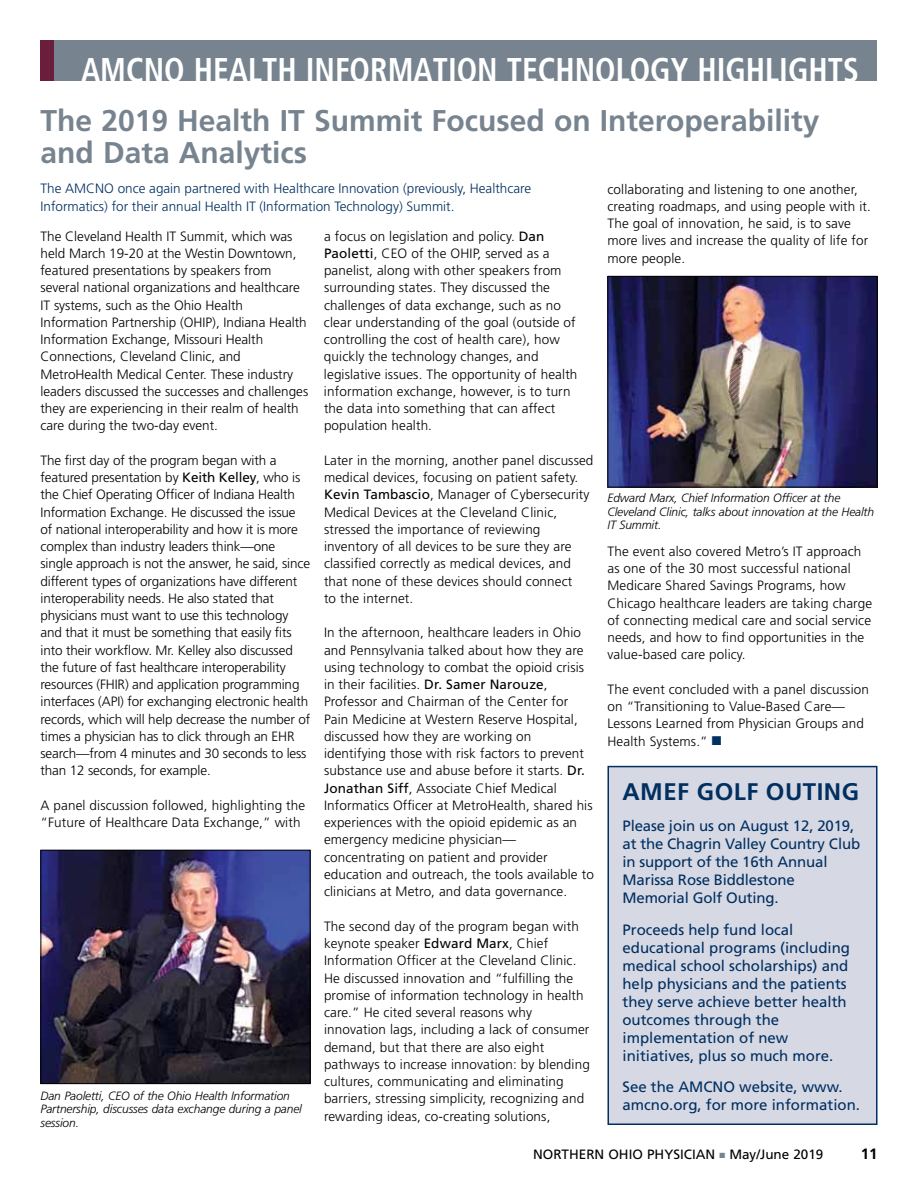
<style>
.page{position:relative;width:918px;height:1188px;background:#fff}
.page>*{position:absolute;margin:0;border:0;box-sizing:border-box;transform-origin:0 0}
.t1{font:700 condensed 34.35px "Frutiger";color:#fff;scale:.92 1}
.t2{font:700 30px/31.5px "Frutiger";color:#77848f}
.t3{font:700 24px "Frutiger";letter-spacing:.02em;color:#002f60}
.t4{font:15px/18px "Frutiger";color:#002f60}
.t5{font:700 15px "Frutiger";color:#000}
.t6{font:300 13.5px/17.2px "Frutiger";letter-spacing:.01em;color:#000}
.t7{font:300 13.5px/17.2px "Frutiger";letter-spacing:-.01em;color:#000}
.t8{font:300 13.5px/17.2px "Frutiger";color:#002f60}
.t9{font:13.5px "Frutiger";color:#000}
.t10{font:italic 300 12px/13.5px "Frutiger";letter-spacing:-.01em;color:#000}
.s1{font-weight:400}
.s2{color:#002f60}
.s3{color:#77848f}
</style>
<div class="page">
<div style="left:40px;top:40px;width:838px;height:41px;background:#77848f"></div>
<div style="left:40px;top:40px;width:14px;height:41px;background:#6b1d3c"></div>
<img style="left:610px;top:278px;width:266px;height:207px">
<div style="left:608px;top:276px;width:270px;height:211px;border:1px solid #000"></div>
<img style="left:42px;top:852px;width:266px;height:230px">
<div style="left:40px;top:850px;width:270px;height:234px;border:1px solid #000"></div>
<div style="left:608px;top:767px;width:269px;height:357px;background:#d6d8e4"></div>
<div style="left:608px;top:766px;width:270px;height:359px;border:2px solid #002f60"></div>
<h1 class="t1" style="left:81px;top:50px;width:847px">AMCNO HEALTH INFORMATION TECHNOLOGY HIGHLIGHTS</h1>
<h2 class="t2" style="left:40px;top:105px;width:780px">The 2019 Health IT Summit Focused on Interoperability and Data Analytics</h2>
<p class="t8" style="left:40px;top:180px;width:492px">The AMCNO once again partnered with Healthcare Innovation (previously, Healthcare<br>Informatics) for their annual Health IT (Information Technology) Summit.</p>
<p class="t6" style="left:40px;top:227px;width:269px">The Cleveland Health IT Summit, which was held March 19-20 at the Westin Downtown, featured presentations by speakers from several national organizations and healthcare IT systems, such as the Ohio Health Information Partnership (OHIP), Indiana Health Information Exchange, Missouri Health Connections, Cleveland Clinic, and MetroHealth Medical Center. These industry leaders discussed the successes and challenges they are experiencing in their realm of health care during the two-day event.</p>
<p class="t7" style="left:40px;top:451px;width:271px">The first day of the program began with a featured presentation by <span class="s1">Keith Kelley</span>, who is the Chief Operating Officer of Indiana Health Information Exchange. He discussed the issue of national interoperability and how it is more complex than industry leaders think—one single approach is not the answer, he said, since different types of organizations have different interoperability needs. He also stated that physicians must want to use this technology and that it must be something that easily fits into their workflow. Mr. Kelley also discussed the future of fast healthcare interoperability resources (FHIR) and application programming interfaces (API) for exchanging electronic health records, which will help decrease the number of times a physician has to click through an EHR search—from 4 minutes and 30 seconds to less than 12 seconds, for example.</p>
<p class="t6" style="left:40px;top:797px;width:266px">A panel discussion followed, highlighting the “Future of Healthcare Data Exchange,” with</p>
<p class="t6" style="left:608px;top:180px;width:265px">collaborating and listening to one another, creating roadmaps, and using people with it.<br>The goal of innovation, he said, is to save more lives and increase the quality of life for more people.</p>
<p class="t6" style="left:324px;top:227px;width:255px">a focus on legislation and policy. <span class="s1">Dan Paoletti</span>, CEO of the OHIP, served as a panelist, along with other speakers from surrounding states. They discussed the challenges of data exchange, such as no clear understanding of the goal (outside of controlling the cost of health care), how quickly the technology changes, and legislative issues. The opportunity of health information exchange, however, is to turn the data into something that can affect population health.</p>
<p class="t6" style="left:324px;top:452px;width:271px">Later in the morning, another panel discussed medical devices, focusing on patient safety.<br><span class="s1">Kevin Tambascio</span>, Manager of Cybersecurity Medical Devices at the Cleveland Clinic, stressed the importance of reviewing inventory of all devices to be sure they are classified correctly as medical devices, and that none of these devices should connect<br>to the internet.</p>
<p class="t6" style="left:324px;top:624px;width:271px">In the afternoon, healthcare leaders in Ohio and Pennsylvania talked about how they are using technology to combat the opioid crisis in their facilities. <span class="s1">Dr. Samer Narouze</span>, Professor and Chairman of the Center for Pain Medicine at Western Reserve Hospital, discussed how they are working on identifying those with risk factors to prevent substance use and abuse before it starts. <span class="s1">Dr.<br>Jonathan Siff</span>, Associate Chief Medical Informatics Officer at MetroHealth, shared his experiences with the opioid epidemic as an emergency medicine physician— concentrating on patient and provider education and outreach, the tools available to clinicians at Metro, and data governance.</p>
<p class="t6" style="left:324px;top:917px;width:267px">The second day of the program began with keynote speaker <span class="s1">Edward Marx</span>, Chief Information Officer at the Cleveland Clinic.<br>He discussed innovation and “fulfilling the promise of information technology in health care.” He cited several reasons why innovation lags, including a lack of consumer demand, but that there are also eight pathways to increase innovation: by blending cultures, communicating and eliminating barriers, stressing simplicity, recognizing and rewarding ideas, co-creating solutions,</p>
<p class="t10" style="left:608px;top:491px;width:268px">Edward Marx, Chief Information Officer at the<br>Cleveland Clinic, talks about innovation at the Health<br>IT Summit.</p>
<p class="t6" style="left:608px;top:543px;width:266px">The event also covered Metro’s IT approach as one of the 30 most successful national Medicare Shared Savings Programs, how Chicago healthcare leaders are taking charge of connecting medical care and social service needs, and how to find opportunities in the value-based care policy.</p>
<p class="t6" style="left:608px;top:681px;width:263px">The event concluded with a panel discussion on “Transitioning to Value-Based Care— Lessons Learned from Physician Groups and Health Systems.” <span class="s2">■</span></p>
<h3 class="t3" style="left:622px;top:777px;width:238px">AMEF GOLF OUTING</h3>
<p class="t4" style="left:622px;top:817px;width:239px">Please join us on August 12, 2019, at the Chagrin Valley Country Club in support of the 16th Annual<br>Marissa Rose Biddlestone<br>Memorial Golf Outing.</p>
<p class="t4" style="left:622px;top:920px;width:229px">Proceeds help fund local educational programs (including medical school scholarships) and help physicians and the patients they serve achieve better health outcomes through the implementation of new initiatives, plus so much more.</p>
<p class="t4" style="left:622px;top:1078px;width:239px">See the AMCNO website, www. amcno.org, for more information.</p>
<p class="t10" style="left:40px;top:1089px;width:263px">Dan Paoletti, CEO of the Ohio Health Information<br>Partnership, discusses data exchange during a panel session.</p>
<p class="t9" style="left:533px;top:1147px;width:292px">NORTHERN OHIO PHYSICIAN <span class="s3">■</span> May/June 2019</p>
<p class="t5" style="left:861px;top:1145px;width:18px">11</p>
</div>
